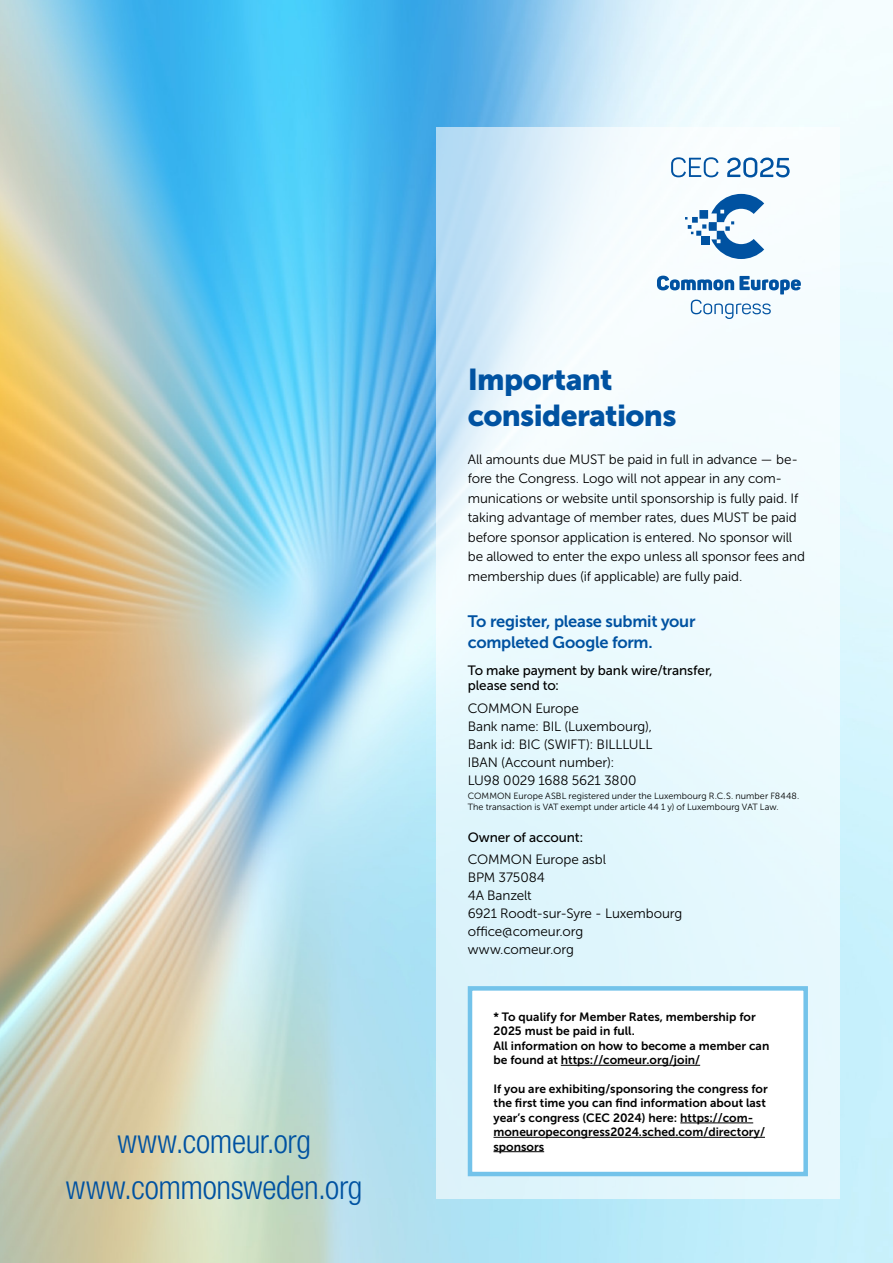
<style>
.page{position:relative;width:893px;height:1263px;background:#fff}
.page>*{position:absolute;margin:0;border:0;box-sizing:border-box;transform-origin:0 0}
.t1{font:300 condensed 33px/46.7px "Helvetica Neue LT Std";letter-spacing:-.01em;color:#0052a1;text-align:center}
.t2{font:30px/36px "Museo Sans 900";letter-spacing:-.02em;color:#0052a1}
.t3{font:16.5px/21px "Museo Sans 700";letter-spacing:-.015em;color:#0052a1}
.t4{font:13.5px/18px "Museo Sans 300";letter-spacing:-.01em;color:#000}
.t5{font:13.5px/15px "Museo Sans 500";letter-spacing:-.01em;color:#000}
.t6{font:12px/14.4px "Museo Sans 700";color:#000}
.t7{font:9px/10.5px "Museo Sans 300";letter-spacing:.005em;color:#000}
</style>
<div class="page">
<img style="left:0;top:0;width:893px;height:1263px">
<svg style="left:436px;top:128px;width:404px;height:1071px;fill:#ebfafe"></svg>
<div style="left:470px;top:988px;width:336px;height:186px;background:#fff"></div>
<hr style="left:561px;top:1065px;width:139px;height:1px;background:#000">
<hr style="left:680px;top:1122px;width:73px;height:1px;background:#000">
<hr style="left:493px;top:1137px;width:272px;height:1px;background:#000">
<hr style="left:493px;top:1151px;width:51px;height:1px;background:#000">
<div style="left:468px;top:986px;width:340px;height:190px;border:4px solid #73c3ea"></div>
<svg style="left:685px;top:194px;width:79px;height:65px"></svg>
<svg style="left:671px;top:157px;width:48px;height:20px"></svg>
<svg style="left:727px;top:158px;width:63px;height:19px"></svg>
<svg style="left:657px;top:276px;width:144px;height:18px"></svg>
<svg style="left:691px;top:300px;width:80px;height:19px"></svg>
<h1 class="t1" style="left:66px;top:1117px;width:298px">www.comeur.org www.commonsweden.org</h1>
<h2 class="t2" style="left:468px;top:362px;width:210px">Important considerations</h2>
<p class="t4" style="left:468px;top:450px;width:339px;line-height:19.5px">All amounts due MUST be paid in full in advance — be&shy;fore the Congress. Logo will not appear in any com&shy;munications or website until sponsorship is fully paid. If taking advantage of member rates, dues MUST be paid before sponsor application is entered. No sponsor will be allowed to enter the expo unless all sponsor fees and membership dues (if applicable) are fully paid.</p>
<p class="t3" style="left:468px;top:611px;width:229px">To register, please submit your completed Google form.</p>
<p class="t5" style="left:468px;top:663px;width:246px">To make payment by bank wire/transfer, please send to:</p>
<p class="t4" style="left:468px;top:699px;width:186px">COMMON Europe<br>Bank name: BIL (Luxembourg),<br>Bank id: BIC (SWIFT): BILLLULL<br>IBAN (Account number):<br>LU98 0029 1688 5621 3800</p>
<p class="t7" style="left:468px;top:791px;width:333px">COMMON Europe ASBL registered under the Luxembourg R.C.S. number F8448.<br>The transaction is VAT exempt under article 44 1 y) of Luxembourg VAT Law.</p>
<p class="t5" style="left:468px;top:830px;width:117px">Owner of account:</p>
<p class="t4" style="left:468px;top:850px;width:216px">COMMON Europe asbl<br>BPM 375084<br>4A Banzelt<br>6921 Roodt-sur-Syre - Luxembourg office@comeur.org www.comeur.org</p>
<p class="t6" style="left:493px;top:1009px;width:277px">* To qualify for Member Rates, membership for 2025 must be paid in full.<br>All information on how to become a member can be found at https://comeur.org/join/</p>
<p class="t6" style="left:493px;top:1081px;width:276px">If you are exhibiting/sponsoring the congress for the first time you can find information about last year’s congress (CEC 2024) here: https://com&shy;moneuropecongress2024.sched.com/directory/ sponsors</p>
</div>
